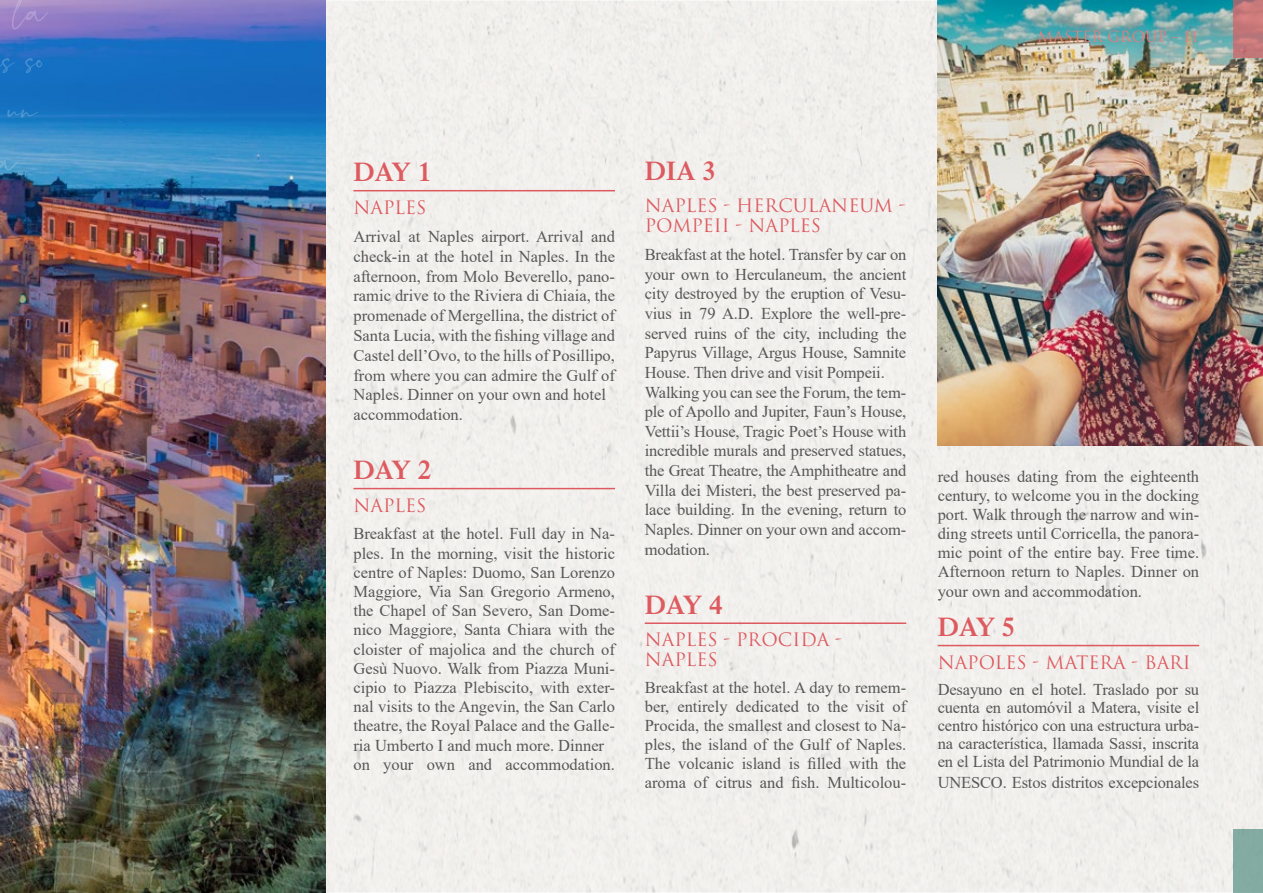
<style>
.page{position:relative;width:1263px;height:893px;background:#fff}
.page>*{position:absolute;margin:0;border:0;box-sizing:border-box;transform-origin:0 0}
.t1{font:600 27px "Times LT Std";color:#dd5a5f}
.t2{font:18px/19.5px "Trajan Pro";color:#dd5a5f}
.t3{font:16.5px/19.6px "Times New Roman";color:#575756}
.t4{font:15px "Trajan Pro";letter-spacing:-.01em;color:#e57e7c}
</style>
<div class="page">
<div style="left:325px;top:0;width:938px;height:892px;background:#f1f0ed"></div>
<img style="left:0;top:0;width:325px;height:754px">
<img style="left:0;top:0;width:1px;height:446px">
<svg style="left:12px;top:0;width:36px;height:30px"></svg>
<svg style="left:0;top:58px;width:15px;height:15px"></svg>
<svg style="left:25px;top:58px;width:17px;height:15px"></svg>
<svg style="left:7px;top:110px;width:31px;height:8px"></svg>
<svg style="left:0;top:160px;width:20px;height:16px"></svg>
<svg style="left:0;top:257px;width:3px;height:15px"></svg>
<img style="left:0;top:754px;width:340px;height:139px">
<hr style="left:645px;top:622px;width:261px;height:2px;background:#dd5a5f">
<hr style="left:938px;top:645px;width:261px;height:1px;background:#dd5a5f">
<hr style="left:353px;top:190px;width:262px;height:1px;background:#dd5a5f">
<hr style="left:353px;top:488px;width:262px;height:1px;background:#dd5a5f">
<img style="left:938px;top:0;width:325px;height:446px">
<svg style="left:1233px;top:0;width:30px;height:57px;background:#c37779"></svg>
<div style="left:1233px;top:829px;width:30px;height:64px;background:#83aba2"></div>
<p class="t4" style="left:1038px;top:27px;width:163px">MASTER GROUP - 11</p>
<h1 class="t1" style="left:353px;top:156px;width:79px">DAY 1</h1>
<p class="t2" style="left:353px;top:197px;width:74px">NAPLES</p>
<p class="t3" style="left:353px;top:226px;width:263px">Arrival at Naples airport. Arrival and check-in at the hotel in Naples. In the afternoon, from Molo Beverello, pano&shy;ramic drive to the Riviera di Chiaia, the promenade of Mergellina, the district of Santa Lucia, with the fishing village and Castel dell’Ovo, to the hills of Posillipo, from where you can admire the Gulf of Naples. Dinner on your own and hotel accommodation.</p>
<h1 class="t1" style="left:353px;top:454px;width:79px">DAY 2</h1>
<p class="t2" style="left:353px;top:495px;width:74px">NAPLES</p>
<p class="t3" style="left:353px;top:524px;width:263px;line-height:19.2px">Breakfast at the hotel. Full day in Na&shy;ples. In the morning, visit the historic centre of Naples: Duomo, San Lorenzo Maggiore, Via San Gregorio Armeno, the Chapel of San Severo, San Dome&shy;nico Maggiore, Santa Chiara with the cloister of majolica and the church of Gesù Nuovo. Walk from Piazza Muni&shy;cipio to Piazza Plebiscito, with exter&shy;nal visits to the Angevin, the San Carlo theatre, the Royal Palace and the Galle&shy;ria Umberto I and much more. Dinner on your own and accommodation.</p>
<h1 class="t1" style="left:645px;top:155px;width:73px">DIA 3</h1>
<p class="t2" style="left:645px;top:196px;width:262px">NAPLES - HERCULANEUM -<br>POMPEII - NAPLES</p>
<p class="t3" style="left:645px;top:244px;width:263px">Breakfast at the hotel. Transfer by car on your own to Herculaneum, the ancient city destroyed by the eruption of Vesu&shy;vius in 79 A.D. Explore the well-pre&shy;served ruins of the city, including the Papyrus Village, Argus House, Samnite House. Then drive and visit Pompeii.<br>Walking you can see the Forum, the tem&shy;ple of Apollo and Jupiter, Faun’s House, Vettii’s House, Tragic Poet’s House with incredible murals and preserved statues, the Great Theatre, the Amphitheatre and Villa dei Misteri, the best preserved pa&shy;lace building. In the evening, return to Naples. Dinner on your own and accom&shy;modation.</p>
<h1 class="t1" style="left:645px;top:589px;width:79px">DAY 4</h1>
<p class="t2" style="left:645px;top:630px;width:199px">NAPLES - PROCIDA -<br>NAPLES</p>
<p class="t3" style="left:645px;top:678px;width:263px;line-height:18.9px;text-align:justify">Breakfast at the hotel. A day to remem&shy;ber, entirely dedicated to the visit of Procida, the smallest and closest to Na&shy;ples, the island of the Gulf of Naples.<br>The volcanic island is filled with the aroma of citrus and fish. Multicolou-</p>
<p class="t3" style="left:938px;top:467px;width:263px;line-height:19px;text-align:justify">red houses dating from the eighteenth century, to welcome you in the docking port. Walk through the narrow and win&shy;ding streets until Corricella, the panora&shy;mic point of the entire bay. Free time.<br>Afternoon return to Naples. Dinner on your own and accommodation.</p>
<h1 class="t1" style="left:938px;top:611px;width:79px">DAY 5</h1>
<p class="t2" style="left:938px;top:652px;width:255px">NAPOLES - MATERA - BARI</p>
<p class="t3" style="left:938px;top:680px;width:263px;line-height:18px;text-align:justify">Desayuno en el hotel. Traslado por su cuenta en automóvil a Matera, visite el centro histórico con una estructura urba&shy;na característica, llamada Sassi, inscrita en el Lista del Patrimonio Mundial de la</p>
<p class="t3" style="left:938px;top:772px;width:263px">UNESCO. Estos distritos excepcionales</p>
</div>
